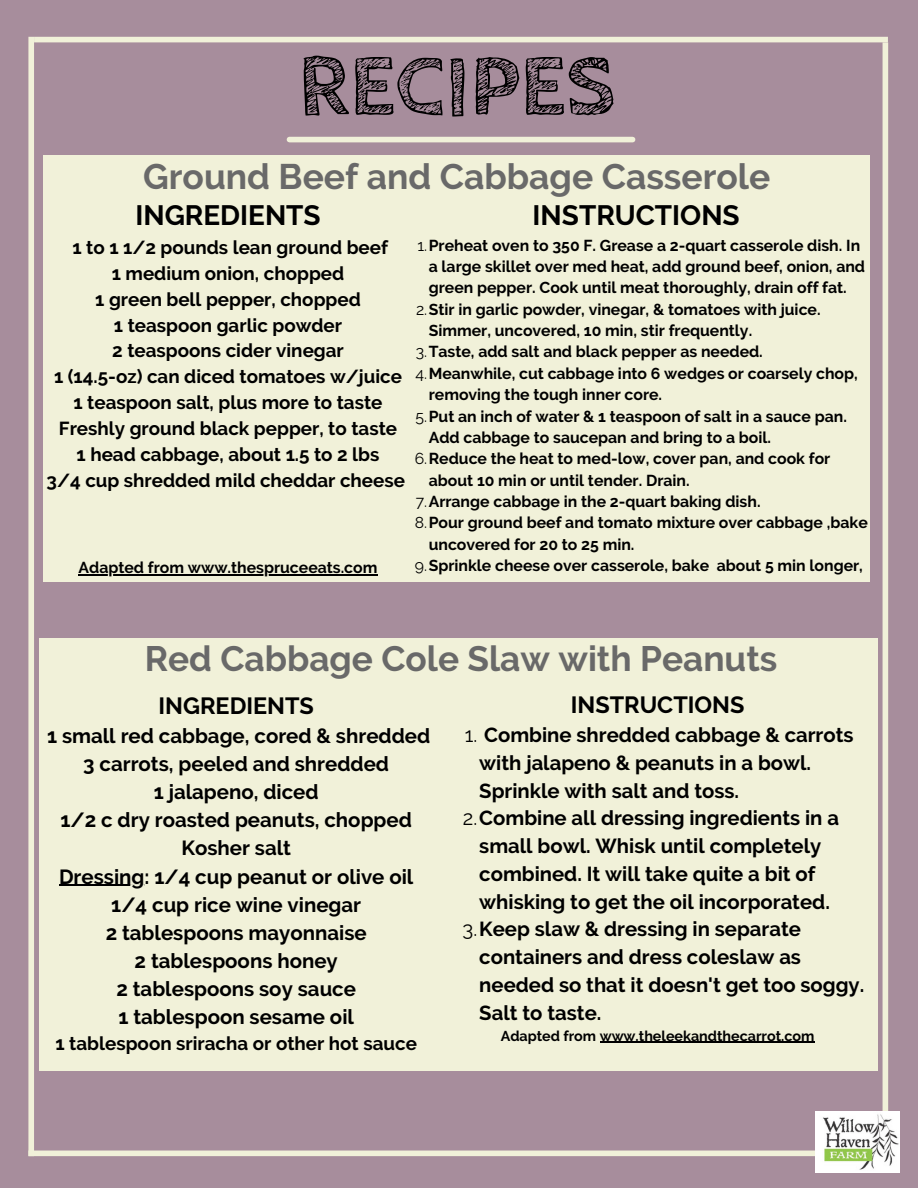
<style>
.page{position:relative;width:918px;height:1188px;background:#a78d9c}
.page>*{position:absolute;margin:0;border:0;box-sizing:border-box;transform-origin:0 0}
.t1{font:700 88.2px "Cabin Sketch";color:#000}
.t2{font:700 35.4px "Raleway";color:#696969}
.t3{font:700 35.25px "Raleway";color:#696969}
.t4{font:700 27.9px "Raleway";color:#000}
.t5{font:700 23.4px "Raleway";color:#000}
.t6{font:700 20.4px "Raleway";color:#000}
.t7{font:700 20.25px/27.8px "Raleway";color:#000}
.t8{font:700 18.75px "Raleway";color:#000}
.t9{font:700 15.75px/21.3px "Raleway";color:#000}
.t10{font:700 14.25px "Raleway";color:#000}
.s1{font-weight:400}
</style>
<div class="page">
<div style="left:34px;top:37px;width:854px;height:5px;background:#f1f1d9"></div>
<div style="left:28px;top:1151px;width:861px;height:5px;background:#f1f1d9"></div>
<div style="left:28px;top:37px;width:6px;height:1119px;background:#f1f1d9"></div>
<div style="left:883px;top:42px;width:5px;height:1114px;background:#f1f1d9"></div>
<div style="left:43px;top:155px;width:827px;height:427px;background:#f1f1d9"></div>
<hr style="left:79px;top:575px;width:105px;height:1px;background:#000">
<hr style="left:184px;top:575px;width:193px;height:1px;background:#000">
<div style="left:289px;top:137px;width:344px;height:5px;background:#f1f1d9"></div>
<img style="left:815px;top:1112px;width:84px;height:61px">
<div style="left:40px;top:638px;width:838px;height:432px;background:#f1f1d9"></div>
<hr style="left:59px;top:885px;width:86px;height:1px;background:#000">
<hr style="left:600px;top:1042px;width:214px;height:1px;background:#000">
<p class="t1" style="left:298px;top:37px;width:318px">RECIPES</p>
<p class="t2" style="left:143px;top:156px;width:629px">Ground Beef and Cabbage Casserole</p>
<p class="t4" style="left:135px;top:199px;width:187px">INGREDIENTS</p>
<p class="t8" style="left:73px;top:236px;width:317px">1 to 1 1/2 pounds lean ground beef</p>
<p class="t8" style="left:112px;top:262px;width:234px">1 medium onion, chopped</p>
<p class="t8" style="left:95px;top:288px;width:267px">1 green bell pepper, chopped</p>
<p class="t8" style="left:114px;top:314px;width:230px">1 teaspoon garlic powder</p>
<p class="t8" style="left:112px;top:340px;width:233px">2 teaspoons cider vinegar</p>
<p class="t8" style="left:54px;top:366px;width:350px">1 (14.5-oz) can diced tomatoes w/juice</p>
<p class="t8" style="left:74px;top:392px;width:310px">1 teaspoon salt, plus more to taste</p>
<p class="t8" style="left:59px;top:417px;width:340px">Freshly ground black pepper, to taste</p>
<p class="t8" style="left:77px;top:443px;width:304px">1 head cabbage, about 1.5 to 2 lbs</p>
<p class="t8" style="left:47px;top:469px;width:360px">3/4 cup shredded mild cheddar cheese</p>
<p class="t9" style="left:79px;top:557px;width:300px">Adapted from www.thespruceeats.com</p>
<p class="t4" style="left:533px;top:199px;width:209px">INSTRUCTIONS</p>
<p class="t9" style="left:429px;top:234px;width:438px;text-indent:-11px"><span class="s1">1.</span>Preheat oven to 350 F. Grease a 2-quart casserole dish. In a large skillet over med heat, add ground beef, onion, and green pepper. Cook until meat thoroughly, drain off fat.</p>
<p class="t9" style="left:429px;top:299px;width:393px;text-indent:-13px"><span class="s1">2.</span>Stir in garlic powder, vinegar, &amp; tomatoes with juice.<br>Simmer, uncovered, 10 min, stir frequently.</p>
<p class="t9" style="left:416px;top:341px;width:349px"><span class="s1">3.</span>Taste, add salt and black pepper as needed.</p>
<p class="t9" style="left:429px;top:363px;width:431px;text-indent:-13px"><span class="s1">4.</span>Meanwhile, cut cabbage into 6 wedges or coarsely chop, removing the tough inner core.</p>
<p class="t9" style="left:429px;top:405px;width:420px;text-indent:-13px"><span class="s1">5.</span>Put an inch of water &amp; 1 teaspoon of salt in a sauce pan.<br>Add cabbage to saucepan and bring to a boil.</p>
<p class="t9" style="left:429px;top:448px;width:403px;text-indent:-14px"><span class="s1">6.</span>Reduce the heat to med-low, cover pan, and cook for about 10 min or until tender. Drain.</p>
<p class="t9" style="left:416px;top:491px;width:346px"><span class="s1">7.</span>Arrange cabbage in the 2-quart baking dish.</p>
<p class="t9" style="left:429px;top:512px;width:441px;text-indent:-14px"><span class="s1">8.</span>Pour ground beef and tomato mixture over cabbage ,bake uncovered for 20 to 25 min.</p>
<p class="t9" style="left:415px;top:555px;width:449px"><span class="s1">9.</span>Sprinkle cheese over casserole, bake about 5 min longer,</p>
<p class="t3" style="left:145px;top:638px;width:634px">Red Cabbage Cole Slaw with Peanuts</p>
<p class="t5" style="left:159px;top:692px;width:157px">INGREDIENTS</p>
<p class="t6" style="left:47px;top:724px;width:385px">1 small red cabbage, cored &amp; shredded</p>
<p class="t6" style="left:83px;top:752px;width:307px">3 carrots, peeled and shredded</p>
<p class="t6" style="left:154px;top:780px;width:166px">1 jalapeno, diced</p>
<p class="t6" style="left:60px;top:808px;width:353px">1/2 c dry roasted peanuts, chopped</p>
<p class="t6" style="left:181px;top:836px;width:111px">Kosher salt</p>
<p class="t6" style="left:59px;top:864px;width:356px">Dressing: 1/4 cup peanut or olive oil</p>
<p class="t6" style="left:111px;top:892px;width:251px">1/4 cup rice wine vinegar</p>
<p class="t6" style="left:106px;top:921px;width:263px">2 tablespoons mayonnaise</p>
<p class="t6" style="left:135px;top:949px;width:205px">2 tablespoons honey</p>
<p class="t6" style="left:116px;top:977px;width:241px">2 tablespoons soy sauce</p>
<p class="t6" style="left:118px;top:1005px;width:237px">1 tablespoon sesame oil</p>
<p class="t8" style="left:56px;top:1032px;width:363px">1 tablespoon sriracha or other hot sauce</p>
<p class="t5" style="left:571px;top:691px;width:175px">INSTRUCTIONS</p>
<p class="t7" style="left:479px;top:721px;width:376px;text-indent:-15px"><span class="s1">1.</span> Combine shredded cabbage &amp; carrots with jalapeno &amp; peanuts in a bowl.<br>Sprinkle with salt and toss.</p>
<p class="t7" style="left:463px;top:804px;width:378px;text-align:center"><span class="s1">2.</span>Combine all dressing ingredients in a small bowl. Whisk until completely combined. It will take quite a bit of whisking to get the oil incorporated.</p>
<p class="t7" style="left:479px;top:915px;width:387px;text-indent:-17px"><span class="s1">3.</span>Keep slaw &amp; dressing in separate containers and dress coleslaw as needed so that it doesn't get too soggy.<br>Salt to taste.</p>
<p class="t10" style="left:501px;top:1027px;width:315px">Adapted from www.theleekandthecarrot.com</p>
</div>
